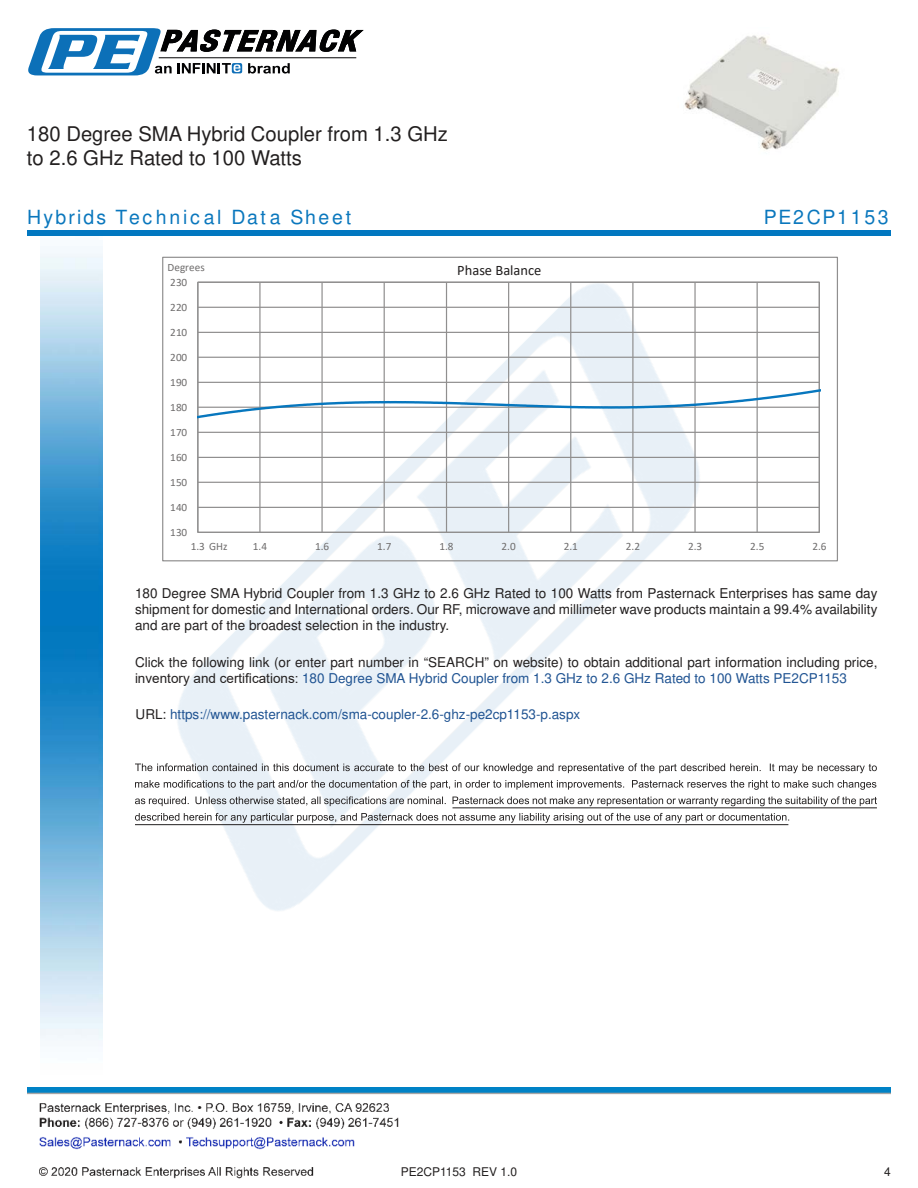
<style>
.page{position:relative;width:918px;height:1188px;background:#fff}
.page>*{position:absolute;margin:0;border:0;box-sizing:border-box;transform-origin:0 0}
.t1{font:20.25px/24.3px "Arial";color:#221f1f}
.t2{font:900 19.5px "Arial";letter-spacing:.14em;color:#0a77bd}
.t3{font:900 19.5px "Arial";letter-spacing:.115em;color:#0a77bd}
.t4{font:14.4px "Calibri";color:#221f1f}
.t5{font:13.5px/16.2px "Arial";color:#221f1f;text-align:justify}
.t6{font:13.5px "Arial";color:#1f5392}
.t7{font:12px "Arial";color:#221f1f}
.t8{font:11.25px "Calibri";letter-spacing:.005em;color:#6f6d6d}
.t9{font:11.1px "Calibri";color:#6f6d6d}
.s1{color:#1f5392}
.s2{color:#221f1f}
</style>
<div class="page">
<img style="left:39px;top:1103px;width:360px;height:76px">
<img style="left:102px;top:246px;width:719px;height:724px">
<img style="left:27px;top:1088px;width:864px;height:7px">
<img style="left:40px;top:246px;width:62px;height:795px">
<div style="left:27px;top:230px;width:864px;height:6px;background:#0177c0"></div>
<svg style="left:28px;top:28px;width:336px;height:47px"></svg>
<img style="left:684px;top:35px;width:156px;height:115px">
<hr style="left:198px;top:357px;width:621px;height:1px;background:#908f8f">
<hr style="left:198px;top:332px;width:621px;height:1px;background:#908f8f">
<hr style="left:198px;top:307px;width:621px;height:1px;background:#908f8f">
<hr style="left:259px;top:282px;width:2px;height:250px;background:#908f8f">
<hr style="left:321px;top:282px;width:2px;height:250px;background:#908f8f">
<hr style="left:384px;top:282px;width:1px;height:250px;background:#908f8f">
<hr style="left:446px;top:282px;width:1px;height:250px;background:#908f8f">
<hr style="left:508px;top:282px;width:1px;height:250px;background:#908f8f">
<hr style="left:570px;top:282px;width:1px;height:250px;background:#908f8f">
<hr style="left:632px;top:282px;width:2px;height:250px;background:#908f8f">
<hr style="left:694px;top:282px;width:2px;height:250px;background:#908f8f">
<hr style="left:757px;top:282px;width:1px;height:250px;background:#908f8f">
<hr style="left:197px;top:282px;width:1px;height:250px;background:#908f8f">
<svg style="left:198px;top:359px;width:622px;height:174px"></svg>
<div style="left:163px;top:257px;width:47px;height:19px;background:#fff"></div>
<svg style="left:135px;top:763px;width:742px;height:10px"></svg>
<svg style="left:135px;top:780px;width:741px;height:10px"></svg>
<svg style="left:135px;top:796px;width:742px;height:10px"></svg>
<svg style="left:135px;top:813px;width:654px;height:10px"></svg>
<hr style="left:453px;top:807px;width:424px;height:1px;background:#221f1f">
<hr style="left:135px;top:824px;width:653px;height:1px;background:#221f1f">
<h1 class="t1" style="left:27px;top:123px;width:422px">180 Degree SMA Hybrid Coupler from 1.3 GHz to 2.6 GHz Rated to 100 Watts</h1>
<h2 class="t2" style="left:27px;top:209px;width:326px">Hybrids Technical Data Sheet</h2>
<p class="t9" style="left:168px;top:259px;width:39px">Degrees</p>
<p class="t4" style="left:457px;top:260px;width:86px">Phase Balance</p>
<p class="t8" style="left:170px;top:274px;width:19px">230</p>
<p class="t8" style="left:170px;top:299px;width:19px">220</p>
<p class="t8" style="left:170px;top:324px;width:19px">210</p>
<p class="t8" style="left:170px;top:349px;width:19px">200</p>
<p class="t8" style="left:170px;top:374px;width:19px">190</p>
<p class="t8" style="left:170px;top:399px;width:19px">180</p>
<p class="t9" style="left:170px;top:424px;width:19px">170</p>
<p class="t9" style="left:170px;top:449px;width:19px">160</p>
<p class="t9" style="left:170px;top:474px;width:19px">150</p>
<p class="t9" style="left:170px;top:499px;width:19px">140</p>
<p class="t9" style="left:170px;top:524px;width:19px">130</p>
<h2 class="t3" style="left:764px;top:209px;width:126px">PE2CP1153</h2>
<p class="t8" style="left:191px;top:539px;width:38px">1.3 GHz</p>
<p class="t8" style="left:253px;top:539px;width:16px">1.4</p>
<p class="t8" style="left:315px;top:539px;width:16px">1.6</p>
<p class="t8" style="left:377px;top:539px;width:16px">1.7</p>
<p class="t8" style="left:439px;top:539px;width:16px">1.8</p>
<p class="t8" style="left:502px;top:539px;width:16px">2.0</p>
<p class="t8" style="left:564px;top:539px;width:16px">2.1</p>
<p class="t8" style="left:626px;top:539px;width:16px">2.2</p>
<p class="t8" style="left:688px;top:539px;width:16px">2.3</p>
<p class="t8" style="left:750px;top:539px;width:16px">2.5</p>
<p class="t8" style="left:812px;top:539px;width:16px">2.6</p>
<p class="t5" style="left:135px;top:586px;width:744px">180 Degree SMA Hybrid Coupler from 1.3 GHz to 2.6 GHz Rated to 100 Watts from Pasternack Enterprises has same day shipment for domestic and International orders. Our RF, microwave and millimeter wave products maintain a 99.4% availability and are part of the broadest selection in the industry.</p>
<p class="t5" style="left:135px;top:655px;width:744px">Click the following link (or enter part number in “SEARCH” on website) to obtain additional part information including price, inventory and certi昀椀cations: <span class="s1">180 Degree SMA Hybrid Coupler from 1.3 GHz to 2.6 GHz Rated to 100 Watts PE2CP1153</span></p>
<p class="t6" style="left:136px;top:709px;width:446px"><span class="s2">URL:</span> https://www.pasternack.com/sma-coupler-2.6-ghz-pe2cp1153-p.aspx</p>
<p class="t7" style="left:401px;top:1167px;width:118px">PE2CP1153 REV 1.0</p>
<p class="t7" style="left:884px;top:1167px;width:8px">4</p>
</div>
